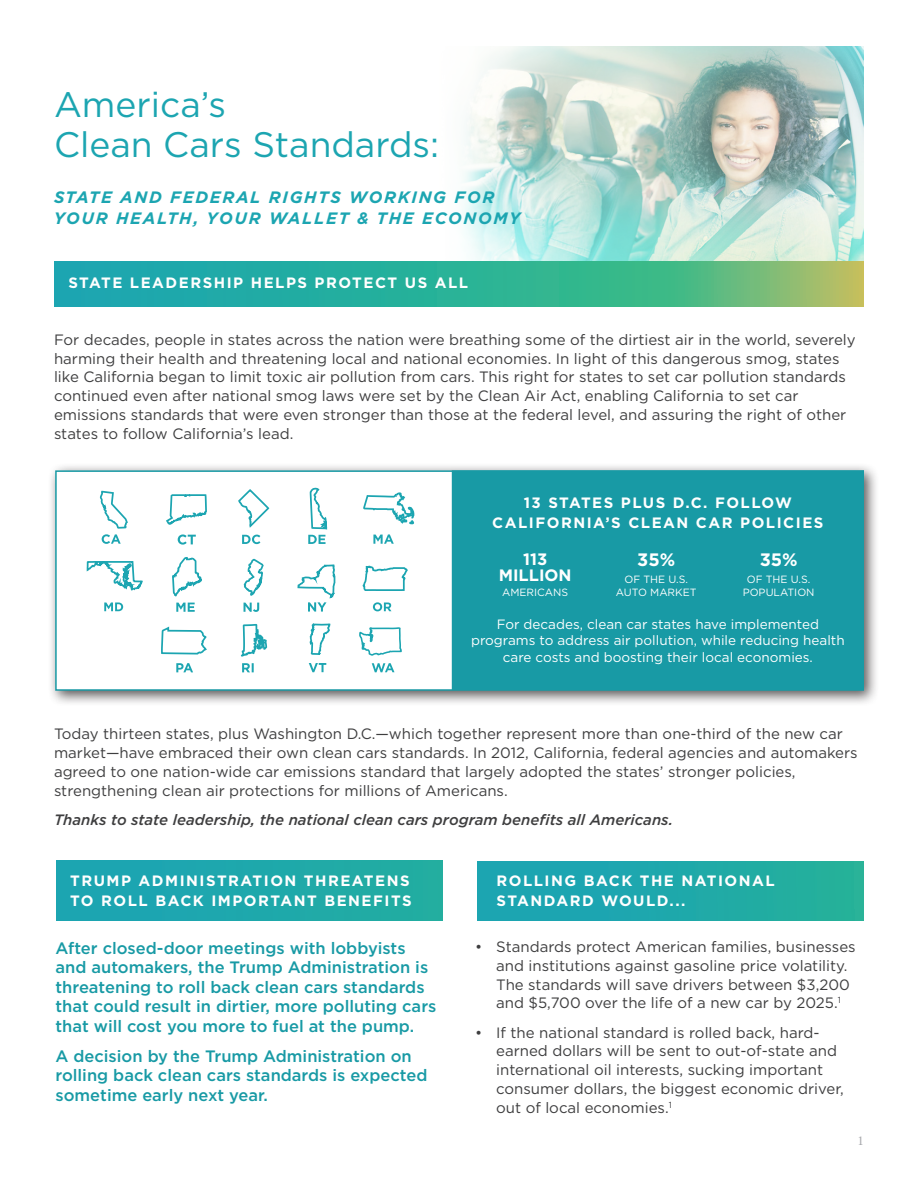
<style>
.page{position:relative;width:918px;height:1188px;background:#fff}
.page>*{position:absolute;margin:0;border:0;box-sizing:border-box;transform-origin:0 0}
.t1{font:35.4px/40.2px "Gotham";color:#1ca5b1}
.t2{font:700 18px "Gotham";color:#fff}
.Medium{font:500 16.5px/19.5px "Gotham";color:#189aa5}
.t3{font:italic 700 16.5px/21px "Gotham";letter-spacing:.1em;color:#1ca5b1}
.t4{font:700 16.5px/16.5px "Gotham";color:#fff;text-align:center}
.Text{font:15px/18.8px "Gotham";color:#3e3e3f}
.t5{font:700 15px/19.5px "Gotham";letter-spacing:.1em;color:#fff}
.MEdium_italic{font:italic 500 15px "Gotham";color:#3e3e3f}
.t6{font:13.5px/16.5px "Gotham";color:#fff;text-align:center}
.t7{font:13.5px "Minion Pro";color:#a8a9ad}
.t8{font:10.5px/13.5px "Gotham";color:#fff;text-align:center}
</style>
<div class="page">
<div style="left:56px;top:860px;width:386px;height:60px;background:#1ea8ac"></div>
<div style="left:478px;top:861px;width:386px;height:60px;background:linear-gradient(to right,#1aa2b7,#25b09b)"></div>
<img style="left:462px;top:47px;width:402px;height:214px">
<svg style="left:54px;top:261px;width:810px;height:45px;background:#3bb294"></svg>
<div style="left:48px;top:463px;width:832px;height:244px;background:#231f20;opacity:.75"></div>
<div style="left:55px;top:470px;width:809px;height:221px;background:#fff;border:2px solid #189aa5"></div>
<div style="left:452px;top:470px;width:412px;height:220px;background:#189aa5;border:2px solid #189aa5"></div>
<svg style="left:99px;top:491px;width:29px;height:53px"></svg>
<svg style="left:238px;top:489px;width:32px;height:55px"></svg>
<svg style="left:243px;top:558px;width:21px;height:38px"></svg>
<svg style="left:86px;top:561px;width:57px;height:30px"></svg>
<svg style="left:161px;top:494px;width:46px;height:161px"></svg>
<svg style="left:104px;top:602px;width:19px;height:9px"></svg>
<svg style="left:244px;top:603px;width:15px;height:9px"></svg>
<svg style="left:297px;top:487px;width:39px;height:125px"></svg>
<svg style="left:176px;top:663px;width:17px;height:9px"></svg>
<svg style="left:242px;top:663px;width:12px;height:9px"></svg>
<svg style="left:309px;top:623px;width:22px;height:49px"></svg>
<svg style="left:241px;top:624px;width:26px;height:33px"></svg>
<svg style="left:363px;top:492px;width:51px;height:33px"></svg>
<svg style="left:359px;top:534px;width:49px;height:122px"></svg>
<svg style="left:372px;top:663px;width:22px;height:9px"></svg>
<p class="t1" style="left:54px;top:83px;width:387px">America’s<br>Clean Cars Standards:</p>
<p class="t3" style="left:54px;top:186px;width:468px">STATE AND FEDERAL RIGHTS WORKING FOR<br>YOUR HEALTH, YOUR WALLET &amp; THE ECONOMY</p>
<p class="t5" style="left:68px;top:273px;width:401px">STATE LEADERSHIP HELPS PROTECT US ALL</p>
<p class="Text" style="left:54px;top:330px;width:803px">For decades, people in states across the nation were breathing some of the dirtiest air in the world, severely harming their health and threatening local and national economies. In light of this dangerous smog, states like California began to limit toxic air pollution from cars. This right for states to set car pollution standards continued even after national smog laws were set by the Clean Air Act, enabling California to set car emissions standards that were even stronger than those at the federal level, and assuring the right of other states to follow California’s lead.</p>
<p class="t5" style="left:492px;top:493px;width:333px;text-align:center">13 STATES PLUS D.C. FOLLOW<br>CALIFORNIA’S CLEAN CAR POLICIES</p>
<p class="t4" style="left:499px;top:551px;width:74px">113<br>MILLION</p>
<p class="t8" style="left:502px;top:586px;width:68px">AMERICANS</p>
<p class="t2" style="left:637px;top:548px;width:39px">35%</p>
<p class="t8" style="left:616px;top:572px;width:82px">OF THE U.S.<br>AUTO MARKET</p>
<p class="t2" style="left:760px;top:548px;width:39px">35%</p>
<p class="t8" style="left:743px;top:572px;width:73px">OF THE U.S.<br>POPULATION</p>
<p class="t6" style="left:471px;top:615px;width:375px">For decades, clean car states have implemented programs to address air pollution, while reducing health care costs and boosting their local economies.</p>
<p class="Text" style="left:54px;top:724px;width:805px">Today thirteen states, plus Washington D.C.—which together represent more than one-third of the new car market—have embraced their own clean cars standards. In 2012, California, federal agencies and automakers agreed to one nation-wide car emissions standard that largely adopted the states’ stronger policies, strengthening clean air protections for millions of Americans.</p>
<p class="MEdium_italic" style="left:54px;top:810px;width:621px">Thanks to state leadership, the national clean cars program benefits all Americans.</p>
<p class="t5" style="left:70px;top:871px;width:343px">TRUMP ADMINISTRATION THREATENS<br>TO ROLL BACK IMPORTANT BENEFITS</p>
<p class="Medium" style="left:56px;top:938px;width:382px">After closed-door meetings with lobbyists and automakers, the Trump Administration is threatening to roll back clean cars standards that could result in dirtier, more polluting cars that will cost you more to fuel at the pump.</p>
<p class="Medium" style="left:56px;top:1046px;width:374px">A decision by the Trump Administration on rolling back clean cars standards is expected sometime early next year.</p>
<p class="t5" style="left:496px;top:871px;width:280px">ROLLING BACK THE NATIONAL<br>STANDARD WOULD...</p>
<p class="Text" style="left:496px;top:937px;width:361px;text-indent:-21px">• Standards protect American families, businesses and institutions against gasoline price volatility.<br>The standards will save drivers between $3,200 and $5,700 over the life of a new car by 2025.<sup>1</sup></p>
<p class="Text" style="left:496px;top:1023px;width:349px;text-indent:-21px">• If the national standard is rolled back, hard&shy;earned dollars will be sent to out-of-state and international oil interests, sucking important consumer dollars, the biggest economic driver, out of local economies.<sup>1</sup></p>
<p class="t7" style="left:858px;top:1131px;width:8px">1</p>
</div>
